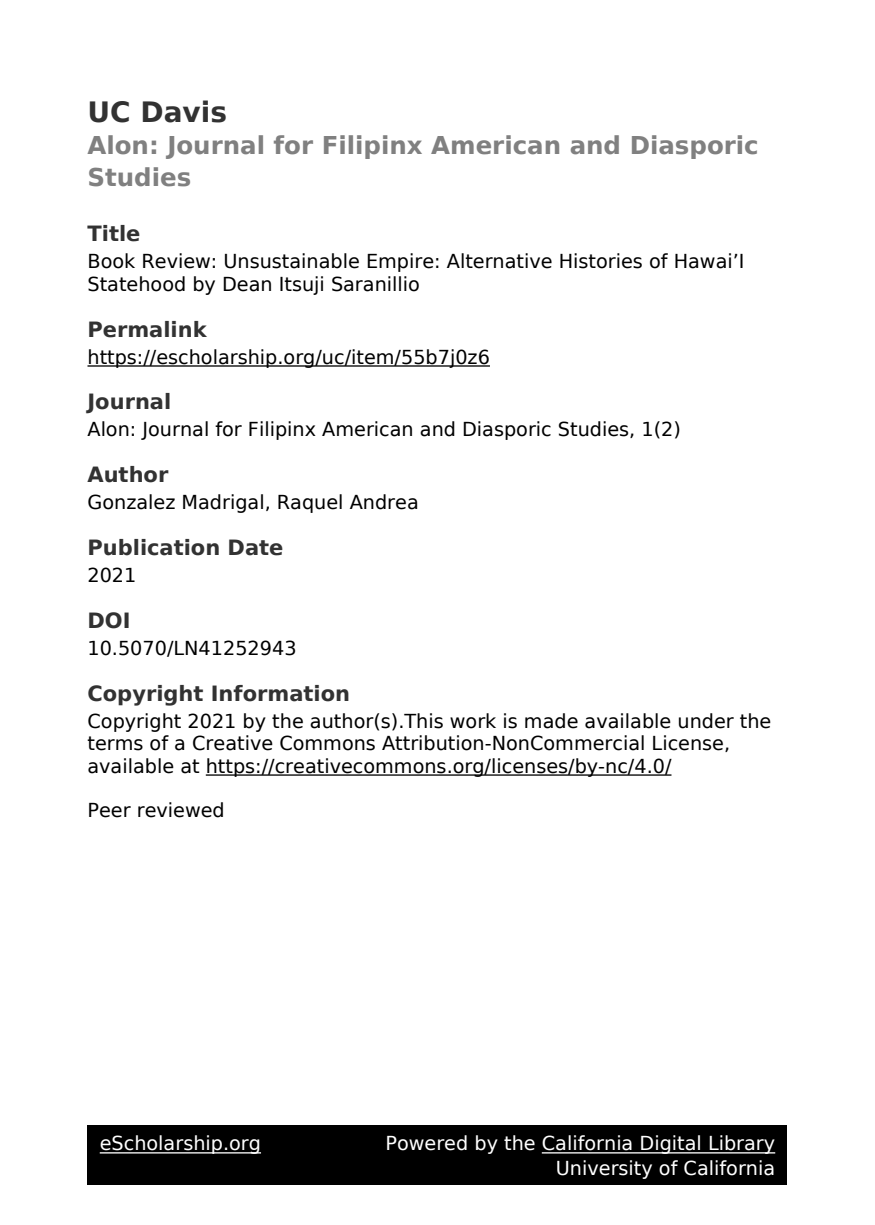
<style>
.page{position:relative;width:875px;height:1225px;background:#fff}
.page>*{position:absolute;margin:0;border:0;box-sizing:border-box;transform-origin:0 0}
.t1{font:700 28px "DejaVu Sans";color:#323232}
.t2{font:700 24.5px/31.3px "DejaVu Sans";color:#808080}
.t3{font:700 21px "DejaVu Sans";color:#323232}
.t4{font:19.25px/22.4px "DejaVu Sans";color:#000}
.t5{font:19.25px/24.5px "DejaVu Sans";color:#fff;text-align:right}
</style>
<div class="page">
<hr style="left:88px;top:365px;width:402px;height:2px;background:#000">
<hr style="left:206px;top:774px;width:465px;height:2px;background:#000">
<div style="left:88px;top:1125px;width:700px;height:60px;background:#000"></div>
<hr style="left:100px;top:1152px;width:161px;height:2px;background:#fff">
<hr style="left:542px;top:1152px;width:233px;height:2px;background:#fff">
<h1 class="t1" style="left:88px;top:101px;width:141px">UC Davis</h1>
<p class="t2" style="left:88px;top:132px;width:673px">Alon: Journal for Filipinx American and Diasporic<br>Studies</p>
<p class="t3" style="left:88px;top:225px;width:54px">Title</p>
<p class="t4" style="left:88px;top:252px;width:659px">Book Review: Unsustainable Empire: Alternative Histories of Hawai’I<br>Statehood by Dean Itsuji Saranillio</p>
<p class="t3" style="left:88px;top:321px;width:121px">Permalink</p>
<p class="t4" style="left:88px;top:347px;width:404px">https://escholarship.org/uc/item/55b7j0z6</p>
<p class="t3" style="left:88px;top:393px;width:85px">Journal</p>
<p class="t4" style="left:88px;top:420px;width:595px">Alon: Journal for Filipinx American and Diasporic Studies, 1(2)</p>
<p class="t3" style="left:88px;top:466px;width:82px">Author</p>
<p class="t4" style="left:88px;top:493px;width:333px">Gonzalez Madrigal, Raquel Andrea</p>
<p class="t3" style="left:88px;top:539px;width:198px">Publication Date</p>
<p class="t4" style="left:88px;top:566px;width:50px">2021</p>
<p class="t3" style="left:88px;top:612px;width:45px">DOI</p>
<p class="t4" style="left:88px;top:639px;width:211px">10.5070/LN41252943</p>
<p class="t3" style="left:88px;top:685px;width:264px">Copyright Information</p>
<p class="t4" style="left:88px;top:712px;width:685px">Copyright 2021 by the author(s).This work is made available under the terms of a Creative Commons Attribution-NonCommercial License, available at https://creativecommons.org/licenses/by-nc/4.0/</p>
<p class="t4" style="left:88px;top:801px;width:139px">Peer reviewed</p>
<p class="t5" style="left:100px;top:1133px;width:163px">eScholarship.org</p>
<p class="t5" style="left:385px;top:1133px;width:391px">Powered by the California Digital Library<br>University of California</p>
</div>
